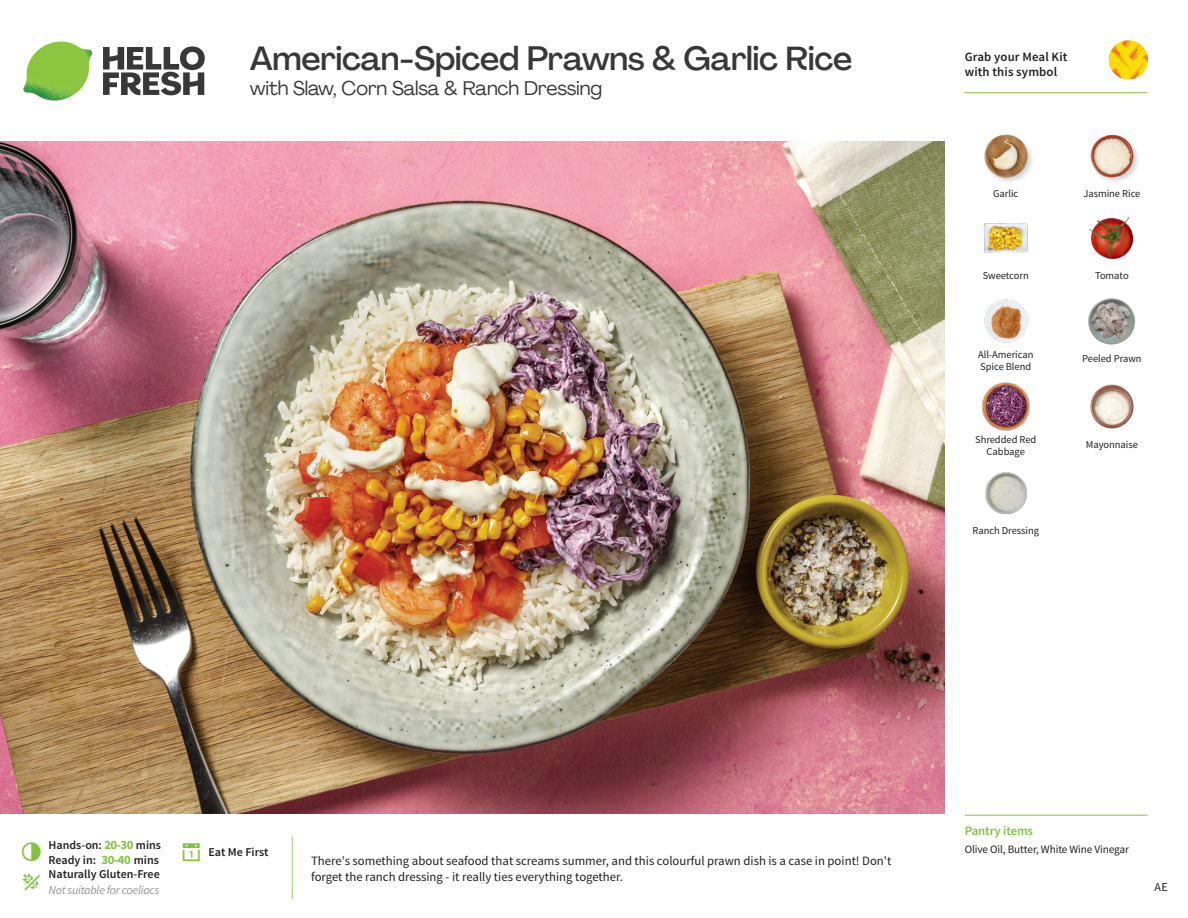
<style>
.page{position:relative;width:1188px;height:918px;background:#fff}
.page>*{position:absolute;margin:0;border:0;box-sizing:border-box;transform-origin:0 0}
._15_Titel_UK{font:500 33px "Agrandir";letter-spacing:-.01em;color:#383839}
._15_Titel_UK-2{font:19.5px "Agrandir";letter-spacing:-.01em;color:#383839}
.Step_6_Text_AU{font:12.75px "Source Sans Pro";color:#231f20}
.t1{font:600 12.75px/15px "Source Sans Pro";letter-spacing:.01em;color:#231f20}
._04_Headers_Front{font:600 12.75px "Source Sans Pro";letter-spacing:-.01em;color:#81c340}
._04_Intro{font:600 12px "Source Sans Pro";color:#231f20}
._04_Intro-2{font:italic 12px "Source Sans Pro";letter-spacing:-.02em;color:#939598}
.t2{font:12px "Source Sans Pro";color:#231f20}
._05_Pantry{font:11.25px "Source Sans Pro";letter-spacing:-.01em;color:#231f20}
._18_FRONT_ingredient{font:10.5px/12px "Source Sans Pro";letter-spacing:-.005em;color:#231f20;text-align:center}
.s1{font-weight:700;font-size:12.75px;color:#81c340}
</style>
<div class="page">
<svg style="left:103px;top:46px;width:102px;height:49px"></svg>
<img style="left:23px;top:42px;width:69px;height:59px">
<img style="left:0;top:142px;width:945px;height:672px">
<img style="left:1088px;top:298px;width:48px;height:47px">
<img style="left:1090px;top:384px;width:44px;height:45px">
<img style="left:982px;top:382px;width:48px;height:49px">
<img style="left:985px;top:472px;width:41px;height:42px">
<img style="left:984px;top:299px;width:44px;height:44px">
<img style="left:983px;top:223px;width:46px;height:30px">
<img style="left:1089px;top:217px;width:45px;height:43px">
<img style="left:984px;top:134px;width:48px;height:48px">
<img style="left:1090px;top:134px;width:48px;height:48px">
<hr style="left:965px;top:815px;width:183px;height:1px;background:#81c340">
<svg style="left:1091px;top:40px;width:57px;height:54px"></svg>
<hr style="left:965px;top:92px;width:183px;height:1px;background:#81c340">
<p class="_15_Titel_UK" style="left:250px;top:38px;width:604px">American-Spiced Prawns &amp; Garlic Rice</p>
<p class="_15_Titel_UK-2" style="left:250px;top:76px;width:354px">with Slaw, Corn Salsa &amp; Ranch Dressing</p>
<p class="t1" style="left:965px;top:50px;width:104px">Grab your Meal Kit with this symbol</p>
<p class="_18_FRONT_ingredient" style="left:993px;top:188px;width:27px">Garlic</p>
<p class="_18_FRONT_ingredient" style="left:1083px;top:188px;width:59px">Jasmine Rice</p>
<p class="_18_FRONT_ingredient" style="left:983px;top:270px;width:48px">Sweetcorn</p>
<p class="_18_FRONT_ingredient" style="left:1095px;top:270px;width:35px">Tomato</p>
<p class="_18_FRONT_ingredient" style="left:978px;top:349px;width:57px;text-align:left">All-American<br>Spice Blend</p>
<p class="_18_FRONT_ingredient" style="left:1082px;top:353px;width:61px">Peeled Prawn</p>
<p class="_18_FRONT_ingredient" style="left:975px;top:434px;width:63px">Shredded Red<br>Cabbage</p>
<p class="_18_FRONT_ingredient" style="left:1086px;top:438px;width:54px">Mayonnaise</p>
<p class="_18_FRONT_ingredient" style="left:972px;top:525px;width:68px">Ranch Dressing</p>
<p class="_04_Intro" style="left:48px;top:837px;width:114px">Hands-on: <span class="s1">20-30</span> mins</p>
<p class="_04_Intro" style="left:48px;top:852px;width:112px">Ready in: <span class="s1">30-40</span> mins</p>
<p class="_04_Intro" style="left:209px;top:845px;width:62px">Eat Me First</p>
<p class="Step_6_Text_AU" style="left:311px;top:852px;width:582px">There's something about seafood that screams summer, and this colourful prawn dish is a case in point! Don't</p>
<p class="_04_Intro" style="left:49px;top:867px;width:113px">Naturally Gluten-Free</p>
<p class="Step_6_Text_AU" style="left:311px;top:869px;width:313px">forget the ranch dressing - it really ties everything together.</p>
<p class="_04_Intro-2" style="left:49px;top:883px;width:112px">Not suitable for coeliacs</p>
<p class="_04_Headers_Front" style="left:965px;top:822px;width:70px">Pantry items</p>
<p class="_05_Pantry" style="left:965px;top:842px;width:166px">Olive Oil, Butter, White Wine Vinegar</p>
<p class="t2" style="left:1155px;top:879px;width:15px">AE</p>
</div>
